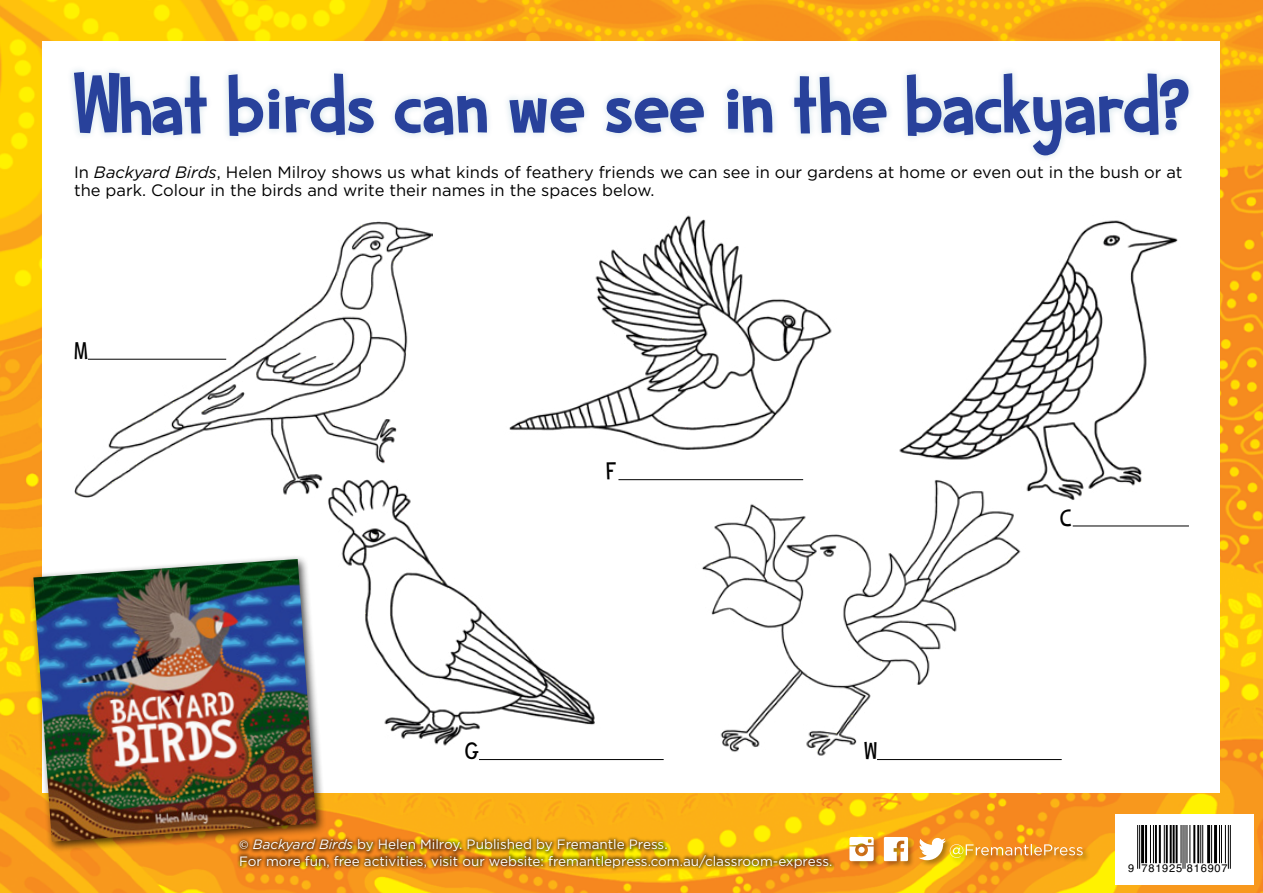
<style>
.page{position:relative;width:1263px;height:893px;background:#fff}
.page>*{position:absolute;margin:0;border:0;box-sizing:border-box;transform-origin:0 0}
.t1{font:700 91.5px "Milkman";color:#28419b}
.t2{font:27px "Milkman";color:#000}
.t3{font:16.5px/18px "Gotham";color:#000}
.t4{font:13.5px/16.2px "Gotham";color:#fff}
.t5{font:11.1px "Helvetica";letter-spacing:.07em;color:#000}
.s1{font-style:italic}
.s2{font-family:"Minion Pro"}
</style>
<div class="page">
<img style="left:0;top:0;width:1263px;height:893px">
<div style="left:43px;top:42px;width:1177px;height:751px;background:#fff"></div>
<div style="left:236px;top:835px;width:599px;height:36px;background:#000;opacity:.5"></div>
<div style="left:848px;top:836px;width:242px;height:32px;background:#000;opacity:.3"></div>
<svg style="left:918px;top:838px;width:165px;height:22px;background:#f0ab47"></svg>
<svg style="left:849px;top:837px;width:25px;height:24px"></svg>
<svg style="left:884px;top:837px;width:24px;height:24px"></svg>
<div style="left:1115px;top:814px;width:138px;height:70px;background:#fff"></div>
<div style="left:66px;top:65px;width:1129px;height:97px;background:#02658c;opacity:.2"></div>
<hr style="left:1137px;top:825px;width:1px;height:44px;background:#000">
<hr style="left:1139px;top:825px;width:1px;height:44px;background:#000">
<hr style="left:1141px;top:825px;width:3px;height:38px;background:#000">
<hr style="left:1145px;top:825px;width:2px;height:38px;background:#000">
<hr style="left:1150px;top:825px;width:1px;height:38px;background:#000">
<hr style="left:1153px;top:825px;width:1px;height:38px;background:#000">
<hr style="left:1155px;top:825px;width:2px;height:38px;background:#000">
<hr style="left:1159px;top:825px;width:2px;height:38px;background:#000">
<hr style="left:1164px;top:825px;width:1px;height:38px;background:#000">
<hr style="left:1166px;top:825px;width:2px;height:38px;background:#000">
<hr style="left:1170px;top:825px;width:2px;height:38px;background:#000">
<hr style="left:1173px;top:825px;width:1px;height:38px;background:#000">
<hr style="left:1175px;top:825px;width:2px;height:38px;background:#000">
<hr style="left:1180px;top:825px;width:1px;height:38px;background:#000">
<hr style="left:1182px;top:825px;width:1px;height:44px;background:#000">
<hr style="left:1184px;top:825px;width:1px;height:44px;background:#000">
<hr style="left:1186px;top:825px;width:1px;height:38px;background:#000">
<hr style="left:1189px;top:825px;width:1px;height:38px;background:#000">
<hr style="left:1193px;top:825px;width:2px;height:38px;background:#000">
<hr style="left:1197px;top:825px;width:2px;height:38px;background:#000">
<hr style="left:1200px;top:825px;width:1px;height:38px;background:#000">
<hr style="left:1202px;top:825px;width:1px;height:38px;background:#000">
<hr style="left:1207px;top:825px;width:3px;height:38px;background:#000">
<hr style="left:1211px;top:825px;width:1px;height:38px;background:#000">
<hr style="left:1214px;top:825px;width:3px;height:38px;background:#000">
<hr style="left:1219px;top:825px;width:1px;height:38px;background:#000">
<hr style="left:1221px;top:825px;width:1px;height:38px;background:#000">
<hr style="left:1225px;top:825px;width:1px;height:38px;background:#000">
<hr style="left:1228px;top:825px;width:1px;height:44px;background:#000">
<hr style="left:1230px;top:825px;width:1px;height:44px;background:#000">
<div style="left:28px;top:554px;width:299px;height:299px;background:#000;opacity:.75"></div>
<img style="left:33px;top:559px;width:283px;height:283px">
<img style="left:899px;top:220px;width:290px;height:306px">
<img style="left:509px;top:215px;width:323px;height:266px">
<img style="left:303px;top:460px;width:326px;height:300px">
<img style="left:74px;top:221px;width:359px;height:277px">
<img style="left:695px;top:462px;width:338px;height:299px">
<hr style="left:877px;top:759px;width:185px;height:1px;background:#000">
<hr style="left:479px;top:759px;width:185px;height:1px;background:#000">
<hr style="left:88px;top:359px;width:138px;height:1px;background:#000">
<hr style="left:618px;top:479px;width:185px;height:1px;background:#000">
<hr style="left:1073px;top:526px;width:116px;height:1px;background:#000">
<h1 class="t1" style="left:74px;top:55px;width:1116px">What birds can we see in the backyard?</h1>
<p class="t3" style="left:74px;top:163px;width:1110px">In <span class="s1">Backyard Birds</span>, Helen Milroy shows us what kinds of feathery friends we can see in our gardens at home or even out in the bush or at the park. Colour in the birds and write their names in the spaces below.</p>
<h2 class="t2" style="left:74px;top:337px;width:15px">M</h2>
<h2 class="t2" style="left:606px;top:458px;width:12px">F</h2>
<h2 class="t2" style="left:465px;top:737px;width:15px">G</h2>
<h2 class="t2" style="left:864px;top:737px;width:14px">W</h2>
<p class="t4" style="left:239px;top:836px;width:595px"><span class="s2">©</span> <span class="s1">Backyard Birds</span> by Helen Milroy. Published by Fremantle Press.<br>For more fun, free activities, visit our website: fremantlepress.com.au/classroom-express.</p>
<h2 class="t2" style="left:1060px;top:504px;width:13px">C</h2>
<p class="t5" style="left:1128px;top:859px;width:101px">9 781925 816907</p>
</div>
